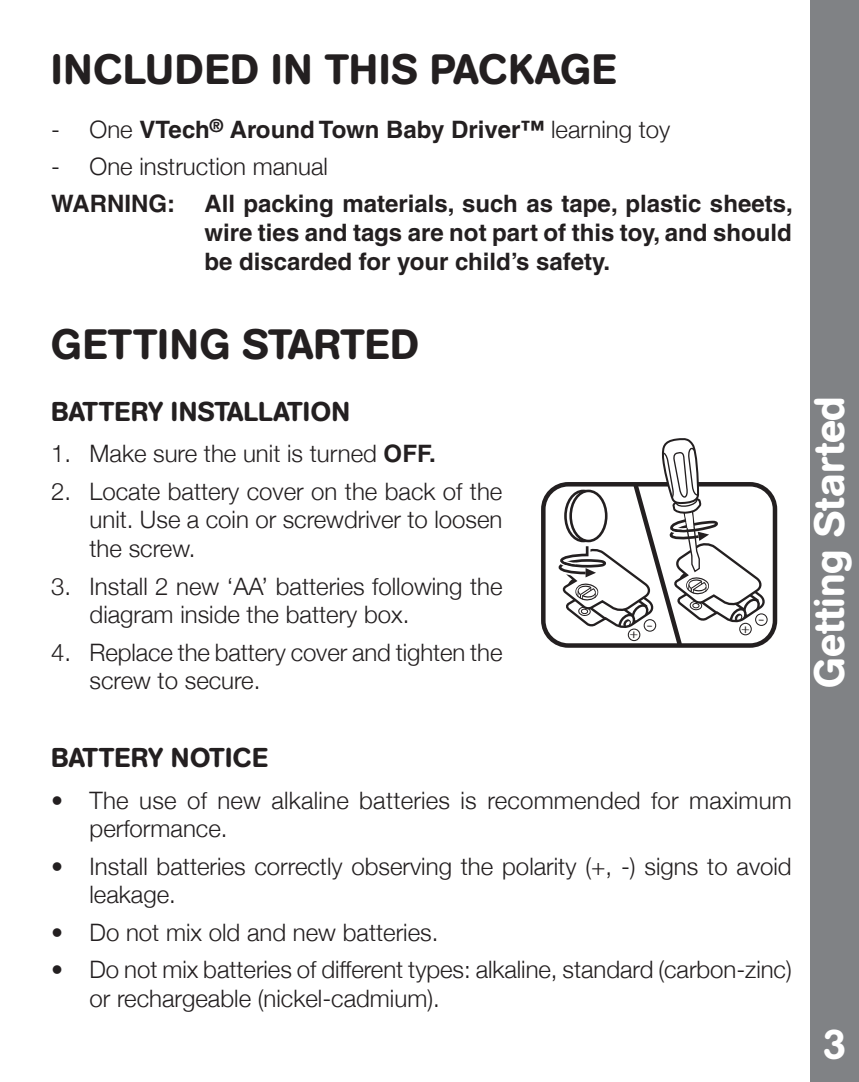
<style>
.page{position:relative;width:859px;height:1082px;background:#fff}
.page>*{position:absolute;margin:0;border:0;box-sizing:border-box;transform-origin:0 0}
.t1{font:500 42px "AG Book Rounded";letter-spacing:.02em;color:#231f20}
.t2{font:500 42px "AG Book Rounded";color:#fff}
.t3{font:500 27px "AG Book Rounded";letter-spacing:.005em;color:#231f20}
.t4{font:300 24px/28.8px "Helvetica Neue";color:#231f20}
.t5{font:700 24px/28.8px "Helvetica";color:#231f20;text-align:justify}
.s1{font-family:"Helvetica Neue";font-weight:300}
.s2{font-family:"Helvetica";font-weight:700}
</style>
<div class="page">
<div style="left:809px;top:0;width:49px;height:1081px;background:#808285"></div>
<div style="left:541px;top:482px;width:235px;height:165px;border:4px solid #231f20;border-radius:25px"></div>
<svg style="left:549px;top:438px;width:218px;height:210px"></svg>
<h1 class="t1" style="left:51px;top:44px;width:566px">INCLUDED IN THIS PACKAGE</h1>
<p class="t5" style="left:51px;top:115px;width:620px"><span class="s1">- One</span> VTech<sup>®</sup> Around Town Baby Driver™ <span class="s1">learning toy</span></p>
<p class="t4" style="left:51px;top:152px;width:278px">- One instruction manual</p>
<p class="t5" style="left:204px;top:189px;width:589px;text-indent:-153px">WARNING: All packing materials, such as tape, plastic sheets, wire ties and tags are not part of this toy, and should be discarded for your child’s safety.</p>
<h1 class="t1" style="left:51px;top:319px;width:369px">GETTING STARTED</h1>
<p class="t3" style="left:51px;top:395px;width:300px">BATTERY INSTALLATION</p>
<p class="t4" style="left:51px;top:439px;width:386px">1. Make sure the unit is turned <span class="s2">OFF.</span></p>
<p class="t4" style="left:89px;top:476px;width:414px;text-align:justify;text-indent:-38px">2. Locate battery cover on the back of the unit. Use a coin or screwdriver to loosen the screw.</p>
<p class="t4" style="left:89px;top:571px;width:414px;text-indent:-38px">3. Install 2 new ‘AA’ batteries following the diagram inside the battery box.</p>
<p class="t4" style="left:89px;top:637px;width:414px;text-indent:-38px">4. Replace the battery cover and tighten the screw to secure.</p>
<h1 class="t2" style="left:804px;top:687px;width:293px;rotate:-90deg">Getting Started</h1>
<p class="t3" style="left:51px;top:741px;width:218px">BATTERY NOTICE</p>
<p class="t4" style="left:89px;top:785px;width:703px;text-indent:-38px">• The use of new alkaline batteries is recommended for maximum performance.</p>
<p class="t4" style="left:89px;top:851px;width:703px;text-indent:-38px">• Install batteries correctly observing the polarity (+, -) signs to avoid leakage.</p>
<p class="t4" style="left:51px;top:917px;width:388px">• Do not mix old and new batteries.</p>
<p class="t4" style="left:89px;top:954px;width:703px;text-indent:-38px">• Do not mix batteries of different types: alkaline, standard (carbon-zinc) or rechargeable (nickel-cadmium).</p>
</div>
